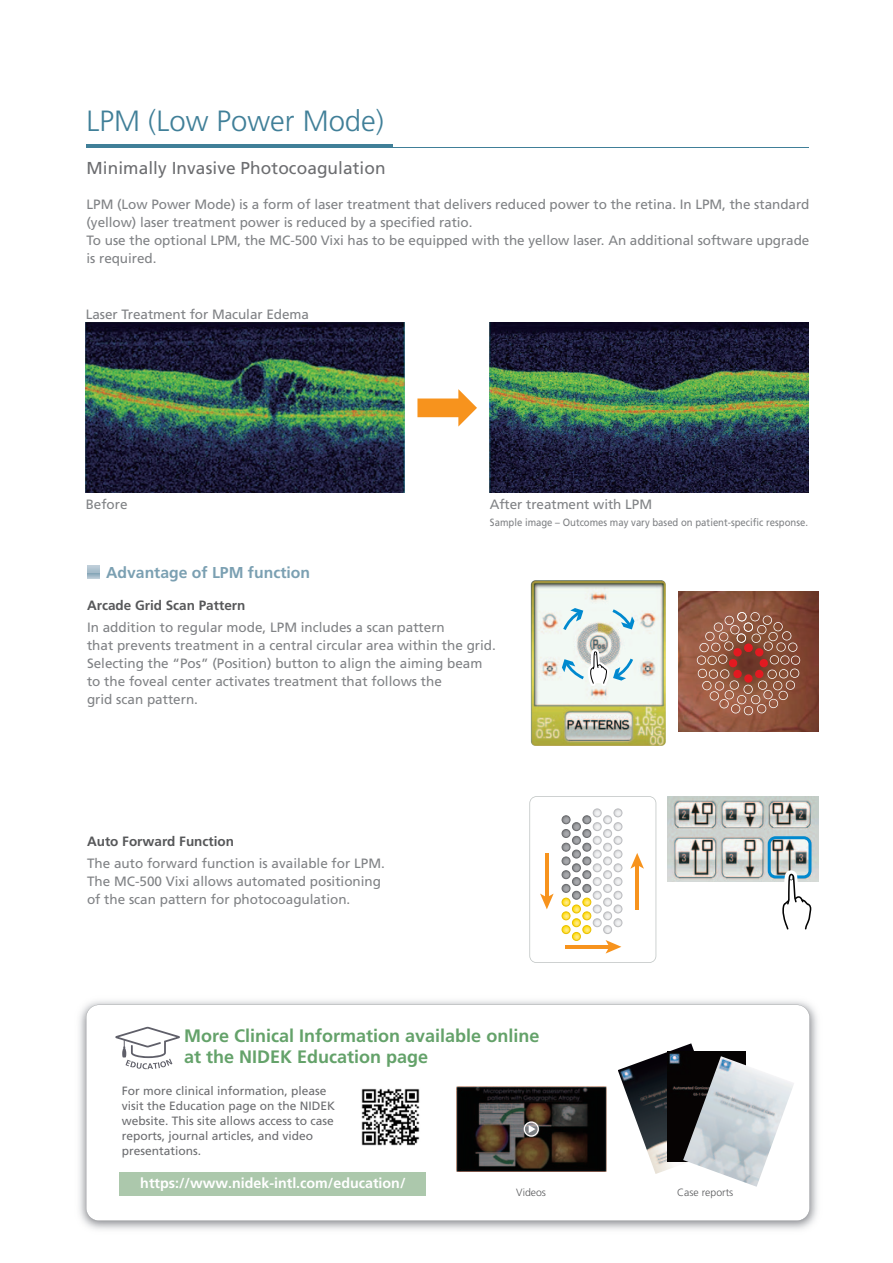
<style>
.page{position:relative;width:893px;height:1263px;background:#fff}
.page>*{position:absolute;margin:0;border:0;box-sizing:border-box;transform-origin:0 0}
.t1{font:300 29.25px "Frutiger";color:#407f98}
.t2{font:700 18px/20.9px "Frutiger";color:#64a26a}
.t3{font:17.25px "Frutiger";letter-spacing:.005em;color:#6c6d70}
.t4{font:700 15.75px "Frutiger";color:#7ba0b2}
.t5{font:700 14.25px "Frutiger";color:#fff}
.t6{font:13.5px/18px "Frutiger";color:#808285}
.t7{font:700 13.5px "Frutiger";color:#57585a}
.t8{font:12px/15px "Frutiger";color:#6c6d70}
.t9{font:10.5px "Frutiger";color:#808285;scale:.91 1}
.t10{font:300 10.5px "Frutiger";color:#57585a}
</style>
<div class="page">
<img style="left:79px;top:1000px;width:739px;height:230px">
<svg style="left:86px;top:1005px;width:724px;height:216px"></svg>
<img style="left:86px;top:323px;width:319px;height:170px">
<svg style="left:417px;top:389px;width:60px;height:38px"></svg>
<img style="left:490px;top:323px;width:319px;height:170px">
<img style="left:531px;top:580px;width:135px;height:166px;border-radius:5px">
<svg style="left:563px;top:608px;width:20px;height:22px"></svg>
<svg style="left:612px;top:609px;width:22px;height:20px"></svg>
<svg style="left:562px;top:649px;width:71px;height:37px"></svg>
<img style="left:668px;top:796px;width:150px;height:85px">
<svg style="left:768px;top:836px;width:47px;height:94px"></svg>
<svg style="left:529px;top:796px;width:127px;height:167px"></svg>
<img style="left:678px;top:591px;width:140px;height:140px">
<svg style="left:697px;top:612px;width:103px;height:103px;background:#9c614d"></svg>
<img style="left:618px;top:1043px;width:111px;height:131px">
<img style="left:667px;top:1051px;width:79px;height:111px">
<img style="left:683px;top:1056px;width:111px;height:131px">
<img style="left:456px;top:1086px;width:150px;height:85px">
<svg style="left:524px;top:1121px;width:15px;height:15px"></svg>
<hr style="left:87px;top:145px;width:306px;height:3px;background:#407f98">
<hr style="left:87px;top:148px;width:722px;height:1px;background:#407f98">
<svg style="left:87px;top:566px;width:13px;height:12px"></svg>
<div style="left:119px;top:1172px;width:307px;height:23px;background:#acc8ac"></div>
<svg style="left:115px;top:1027px;width:65px;height:42px"></svg>
<img style="left:359px;top:1085px;width:63px;height:64px">
<h1 class="t1" style="left:87px;top:109px;width:299px">LPM (Low Power Mode)</h1>
<p class="t3" style="left:87px;top:161px;width:301px">Minimally Invasive Photocoagulation</p>
<p class="t6" style="left:87px;top:196px;width:724px">LPM (Low Power Mode) is a form of laser treatment that delivers reduced power to the retina. In LPM, the standard (yellow) laser treatment power is reduced by a specified ratio.<br>To use the optional LPM, the MC-500 Vixi has to be equipped with the yellow laser. An additional software upgrade is required.</p>
<p class="t6" style="left:86px;top:306px;width:225px">Laser Treatment for Macular Edema</p>
<p class="t6" style="left:86px;top:496px;width:43px">Before</p>
<p class="t6" style="left:490px;top:496px;width:164px">After treatment with LPM</p>
<p class="t9" style="left:490px;top:518px;width:351px">Sample image – Outcomes may vary based on patient-specific response.</p>
<p class="t4" style="left:106px;top:565px;width:205px">Advantage of LPM function</p>
<p class="t7" style="left:87px;top:599px;width:160px">Arcade Grid Scan Pattern</p>
<p class="t6" style="left:87px;top:620px;width:410px">In addition to regular mode, LPM includes a scan pattern<br>that prevents treatment in a central circular area within the grid.<br>Selecting the “Pos” (Position) button to align the aiming beam to the foveal center activates treatment that follows the<br>grid scan pattern.</p>
<p class="t7" style="left:87px;top:835px;width:149px">Auto Forward Function</p>
<p class="t6" style="left:87px;top:855px;width:299px">The auto forward function is available for LPM.<br>The MC-500 Vixi allows automated positioning of the scan pattern for photocoagulation.</p>
<h2 class="t2" style="left:184px;top:1026px;width:357px">More Clinical Information available online at the NIDEK Education page</h2>
<p class="t8" style="left:122px;top:1085px;width:215px">For more clinical information, please visit the Education page on the NIDEK website. This site allows access to case reports, journal articles, and video presentations.</p>
<p class="t5" style="left:140px;top:1176px;width:267px">https://www.nidek-intl.com/education/</p>
<p class="t10" style="left:516px;top:1188px;width:31px">Videos</p>
<p class="t10" style="left:677px;top:1188px;width:58px">Case reports</p>
</div>
